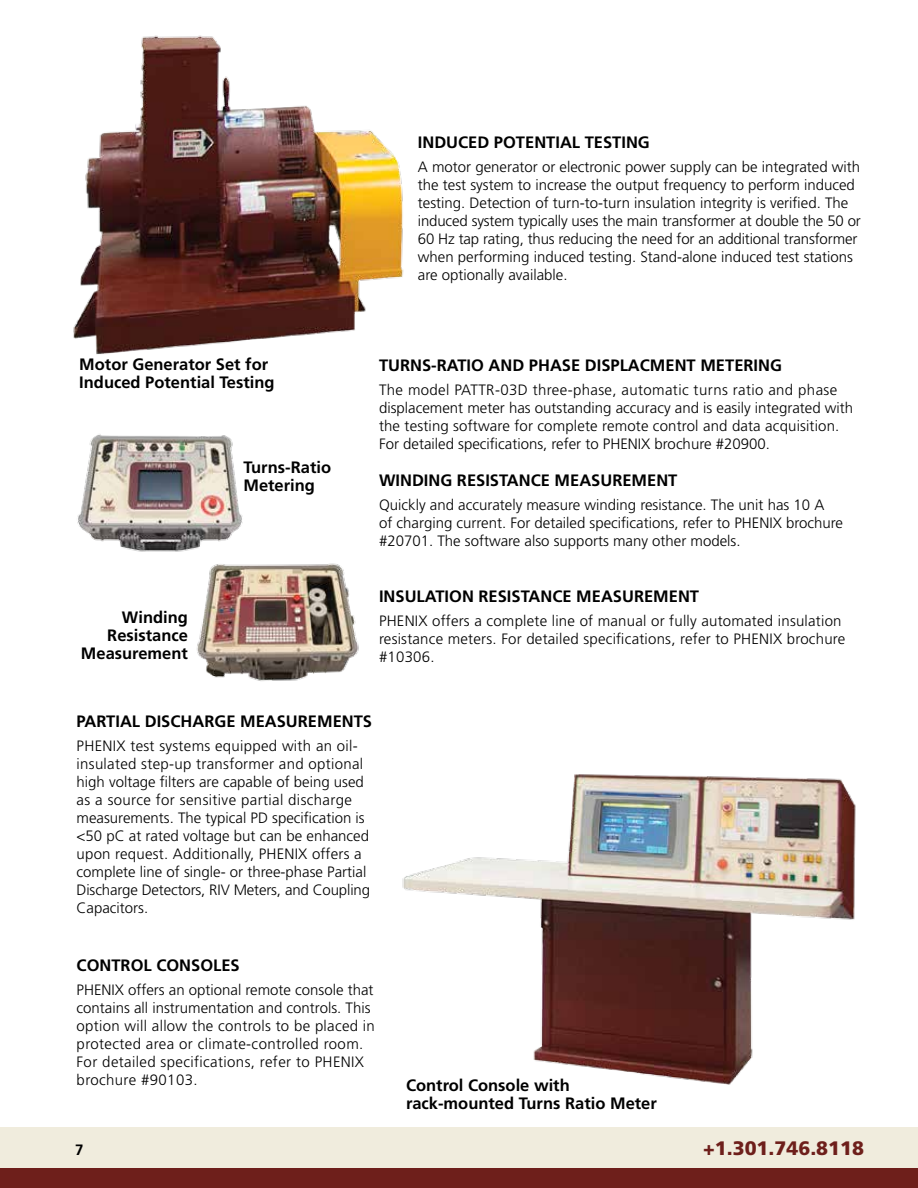
<style>
.page{position:relative;width:918px;height:1188px;background:#fff}
.page>*{position:absolute;margin:0;border:0;box-sizing:border-box;transform-origin:0 0}
.t1{font:900 19.5px "Frutiger";color:#6e1f1b}
.t2{font:700 16.5px/18px "Frutiger";color:#000}
.t3{font:300 15px/18px "Frutiger";color:#000}
.t4{font:300 15px/18px "Frutiger";letter-spacing:.02em;color:#000}
.t5{font:700 15px "Frutiger";color:#000}
</style>
<div class="page">
<div style="left:0;top:1127px;width:918px;height:47px;background:#f0ecdd"></div>
<img style="left:402px;top:774px;width:454px;height:311px">
<img style="left:73px;top:35px;width:331px;height:320px">
<div style="left:0;top:1169px;width:918px;height:19px;background:#6e1f1b"></div>
<img style="left:196px;top:563px;width:163px;height:118px">
<img style="left:77px;top:434px;width:166px;height:118px">
<p class="t2" style="left:79px;top:355px;width:197px">MOTOR GENERATOR SET FOR<br>INDUCED POTENTIAL TESTING</p>
<p class="t2" style="left:81px;top:608px;width:108px;text-align:right">WINDING<br>RESISTANCE<br>MEASUREMENT</p>
<p class="t2" style="left:243px;top:458px;width:89px">TURNS-RATIO<br>METERING</p>
<p class="t2" style="left:418px;top:133px;width:29px">INDUCED</p>
<p class="t2" style="left:494px;top:133px;width:11px">POTE</p>
<p class="t2" style="left:534px;top:133px;width:22px">NTIAL</p>
<p class="t2" style="left:585px;top:133px;width:10px">TESTI</p>
<p class="t2" style="left:626px;top:133px;width:23px">NG</p>
<p class="t3" style="left:418px;top:157px;width:445px">A motor generator or electronic power supply can be integrated with the test system to increase the output frequency to perform induced testing. Detection of turn-to-turn insulation integrity is verified. The induced system typically uses the main transformer at double the 50 or 60 Hz tap rating, thus reducing the need for an additional transformer when performing induced testing. Stand-alone induced test stations are optionally available.</p>
<p class="t2" style="left:379px;top:356px;width:68px">TURNS-RATIO</p>
<p class="t2" style="left:489px;top:356px;width:61px">AND PHASE</p>
<p class="t2" style="left:585px;top:356px;width:23px">DISPLACME</p>
<p class="t2" style="left:675px;top:356px;width:36px">NT METERI</p>
<p class="t2" style="left:758px;top:356px;width:23px">NG</p>
<p class="t3" style="left:379px;top:381px;width:476px">The model PATTR-03D three-phase, automatic turns ratio and phase displacement meter has outstanding accuracy and is easily integrated with the testing software for complete remote control and data acquisition.<br>For detailed specifications, refer to PHENIX brochure #20900.</p>
<p class="t2" style="left:379px;top:472px;width:88px">WINDINGRESISTA</p>
<p class="t2" style="left:519px;top:472px;width:48px">NCE MEASUREME</p>
<p class="t2" style="left:656px;top:472px;width:20px">NT</p>
<p class="t3" style="left:379px;top:496px;width:465px">Quickly and accurately measure winding resistance. The unit has 10 A<br>of charging current. For detailed specifications, refer to PHENIX brochure #20701. The software also supports many other models.</p>
<p class="t2" style="left:379px;top:587px;width:27px">INSULATIO</p>
<p class="t2" style="left:462px;top:587px;width:27px">N RESISTA</p>
<p class="t2" style="left:541px;top:587px;width:48px">NCE MEASUREME</p>
<p class="t2" style="left:678px;top:587px;width:20px">NT</p>
<p class="t3" style="left:379px;top:612px;width:468px">PHENIX offers a complete line of manual or fully automated insulation resistance meters. For detailed specifications, refer to PHENIX brochure #10306.</p>
<p class="t2" style="left:77px;top:712px;width:19px">PARTIAL</p>
<p class="t2" style="left:145px;top:712px;width:23px">DISCHARGE</p>
<p class="t2" style="left:240px;top:712px;width:28px">MEASUREME</p>
<p class="t2" style="left:342px;top:712px;width:22px">NTS</p>
<p class="t3" style="left:77px;top:736px;width:295px">PHENIX test systems equipped with an oil&shy;insulated step-up transformer and optional high voltage filters are capable of being used as a source for sensitive partial discharge measurements. The typical PD specification is &lt;50 pC at rated voltage but can be enhanced upon request. Additionally, PHENIX offers a complete line of single- or three-phase Partial Discharge Detectors, RIV Meters, and Coupling Capacitors.</p>
<p class="t2" style="left:77px;top:956px;width:46px">CO NTROL</p>
<p class="t2" style="left:156px;top:956px;width:46px">CONSOLES</p>
<p class="t4" style="left:77px;top:981px;width:300px">PHENIX offers an optional remote console that contains all instrumentation and controls. This option will allow the controls to be placed in protected area or climate-controlled room.<br>For detailed specifications, refer to PHENIX brochure #90103.</p>
<p class="t2" style="left:406px;top:1076px;width:252px">CONTROL CONSOLE WITH<br>RACK-MOUNTED TURNS RATIO METER</p>
<p class="t5" style="left:75px;top:1141px;width:10px">7</p>
<h1 class="t1" style="left:703px;top:1137px;width:162px">+1.301.746.8118</h1>
</div>
